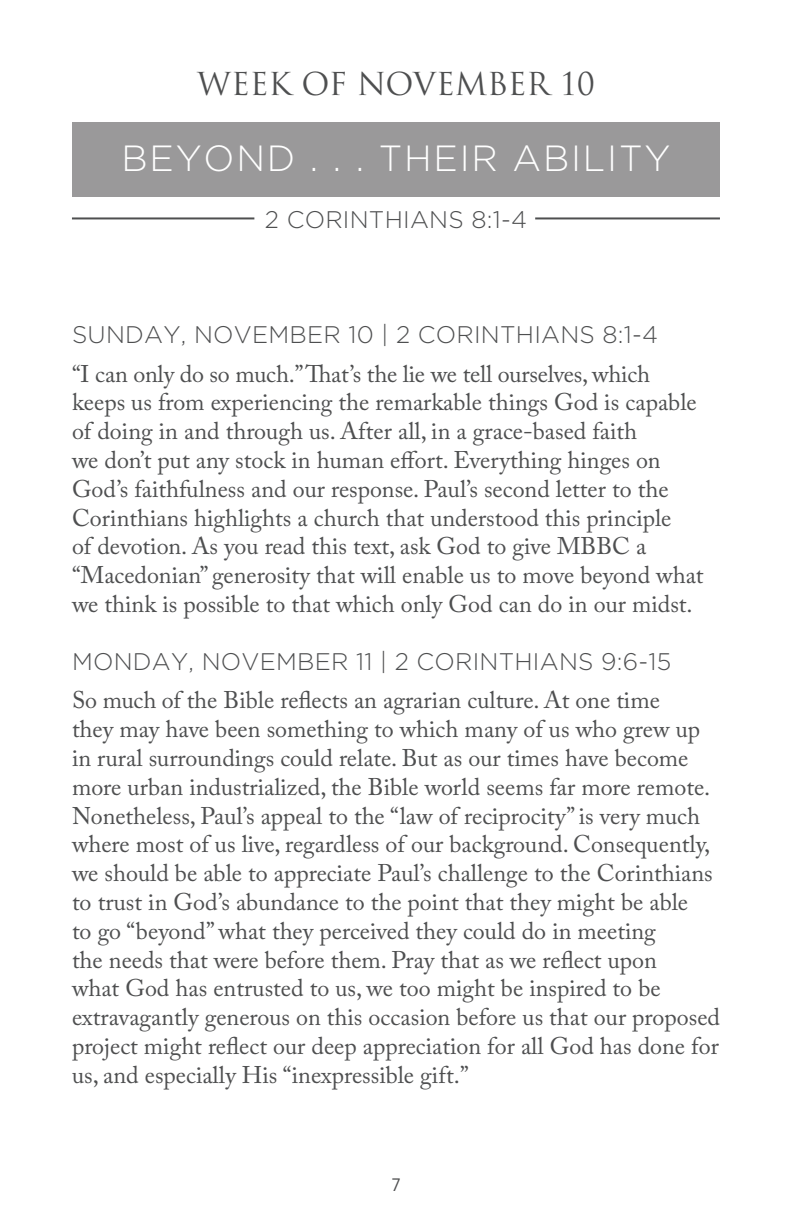
<style>
.page{position:relative;width:792px;height:1224px;background:#fff}
.page>*{position:absolute;margin:0;border:0;box-sizing:border-box;transform-origin:0 0}
.t1{font:300 36.4px "Gotham";letter-spacing:.05em;color:#fff}
.t2{font:30.8px "Trajan Pro";color:#4e4f50}
.t3{font:24px/28.8px "Adobe Caslon Pro";color:#4e4f50}
.t4{font:300 24px "Gotham";letter-spacing:.01em;color:#4e4f50}
.t5{font:18px "Gotham Narrow";color:#4e4f50}
</style>
<div class="page">
<div style="left:72px;top:122px;width:648px;height:74px;background:#9a999a"></div>
<hr style="left:535px;top:217px;width:185px;height:2px;background:#4e4f50">
<hr style="left:72px;top:217px;width:182px;height:2px;background:#4e4f50">
<p class="t2" style="left:197px;top:64px;width:399px">WEEK OF NOVEMBER 10</p>
<p class="t1" style="left:121px;top:138px;width:551px">BEYOND . . . THEIR ABILITY</p>
<p class="t4" style="left:265px;top:206px;width:264px">2 CORINTHIANS 8:1-4</p>
<p class="t4" style="left:72px;top:321px;width:588px">SUNDAY, NOVEMBER 10 | 2 CORINTHIANS 8:1-4</p>
<p class="t3" style="left:72px;top:359px;width:633px">“I can only do so much.” That’s the lie we tell ourselves, which keeps us from experiencing the remarkable things God is capable of doing in and through us. After all, in a grace-based faith<br>we don’t put any stock in human effort. Everything hinges on God’s faithfulness and our response. Paul’s second letter to the Corinthians highlights a church that understood this principle<br>of devotion. As you read this text, ask God to give MBBC a “Macedonian” generosity that will enable us to move beyond what we think is possible to that which only God can do in our midst.</p>
<p class="t4" style="left:72px;top:648px;width:601px">MONDAY, NOVEMBER 11 | 2 CORINTHIANS 9:6-15</p>
<p class="t3" style="left:72px;top:686px;width:650px">So much of the Bible reflects an agrarian culture. At one time<br>they may have been something to which many of us who grew up in rural surroundings could relate. But as our times have become more urban industrialized, the Bible world seems far more remote.<br>Nonetheless, Paul’s appeal to the “law of reciprocity” is very much where most of us live, regardless of our background. Consequently, we should be able to appreciate Paul’s challenge to the Corinthians to trust in God’s abundance to the point that they might be able<br>to go “beyond” what they perceived they could do in meeting<br>the needs that were before them. Pray that as we reflect upon<br>what God has entrusted to us, we too might be inspired to be extravagantly generous on this occasion before us that our proposed project might reflect our deep appreciation for all God has done for us, and especially His “inexpressible gift.”</p>
<p class="t5" style="left:391px;top:1174px;width:11px">7</p>
</div>
